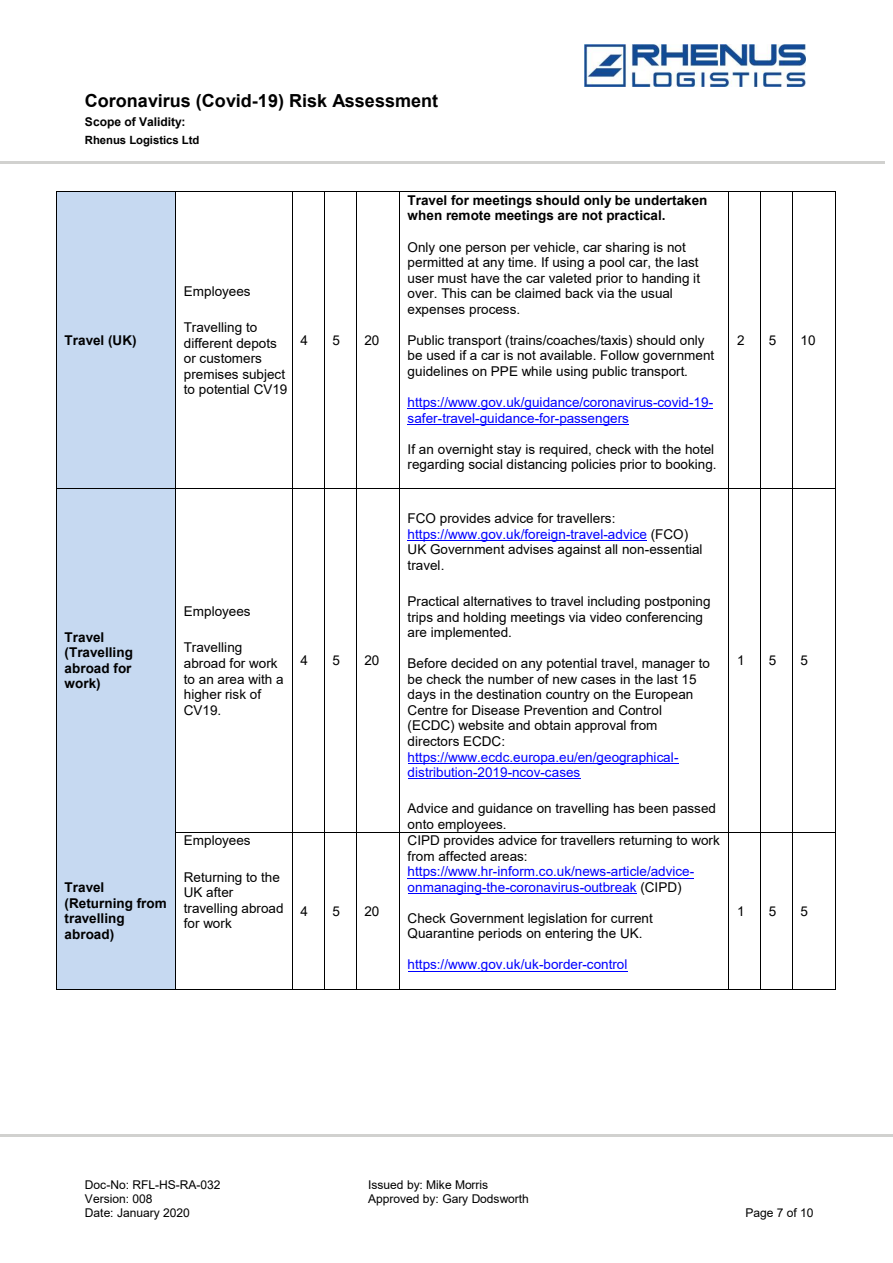
<style>
.page{position:relative;width:893px;height:1263px;background:#fff}
.page>*{position:absolute;margin:0;border:0;box-sizing:border-box;transform-origin:0 0}
.t1{font:700 18px "Arial";color:#000}
.t2{font:13.5px/15.6px "Arial";letter-spacing:.005em;color:#000}
.t3{font:13.5px/15.5px "Arial";letter-spacing:.005em;color:#00f}
.t4{font:700 13.5px/15.6px "Arial";color:#000}
.t5{font:12px "Arial";letter-spacing:-.005em;color:#000}
.t6{font:700 12px "Arial";color:#000}
.t7{font:700 11.4px "Arial";letter-spacing:-.01em;color:#000}
.s1{color:#00f}
.s2{color:#000}
</style>
<div class="page">
<hr style="left:0;top:1134px;width:893px;height:3px;background:#d1d1cf">
<img style="left:584px;top:45px;width:221px;height:42px">
<hr style="left:0;top:161px;width:885px;height:3px;background:#d1d1cf">
<div style="left:57px;top:192px;width:118px;height:296px;background:#c6d9f1"></div>
<hr style="left:408px;top:408px;width:305px;height:1px;background:#00f">
<hr style="left:408px;top:424px;width:221px;height:1px;background:#00f">
<hr style="left:57px;top:191px;width:118px;height:1px;background:#000">
<hr style="left:176px;top:191px;width:116px;height:1px;background:#000">
<hr style="left:293px;top:191px;width:31px;height:1px;background:#000">
<hr style="left:325px;top:191px;width:31px;height:1px;background:#000">
<hr style="left:357px;top:191px;width:42px;height:1px;background:#000">
<hr style="left:400px;top:191px;width:328px;height:1px;background:#000">
<hr style="left:729px;top:191px;width:31px;height:1px;background:#000">
<hr style="left:761px;top:191px;width:31px;height:1px;background:#000">
<hr style="left:793px;top:191px;width:42px;height:1px;background:#000">
<hr style="left:56px;top:192px;width:1px;height:296px;background:#000">
<hr style="left:175px;top:192px;width:1px;height:296px;background:#000">
<hr style="left:292px;top:192px;width:1px;height:296px;background:#000">
<hr style="left:324px;top:192px;width:1px;height:296px;background:#000">
<hr style="left:356px;top:192px;width:1px;height:296px;background:#000">
<hr style="left:399px;top:192px;width:1px;height:296px;background:#000">
<hr style="left:728px;top:192px;width:1px;height:296px;background:#000">
<hr style="left:760px;top:192px;width:1px;height:296px;background:#000">
<hr style="left:792px;top:192px;width:1px;height:296px;background:#000">
<hr style="left:835px;top:192px;width:1px;height:296px;background:#000">
<div style="left:57px;top:489px;width:118px;height:343px;background:#c6d9f1"></div>
<hr style="left:408px;top:540px;width:239px;height:1px;background:#00f">
<hr style="left:408px;top:763px;width:271px;height:1px;background:#00f">
<hr style="left:408px;top:778px;width:172px;height:1px;background:#00f">
<hr style="left:57px;top:488px;width:118px;height:1px;background:#000">
<hr style="left:176px;top:488px;width:116px;height:1px;background:#000">
<hr style="left:293px;top:488px;width:31px;height:1px;background:#000">
<hr style="left:325px;top:488px;width:31px;height:1px;background:#000">
<hr style="left:357px;top:488px;width:42px;height:1px;background:#000">
<hr style="left:400px;top:488px;width:328px;height:1px;background:#000">
<hr style="left:729px;top:488px;width:31px;height:1px;background:#000">
<hr style="left:761px;top:488px;width:31px;height:1px;background:#000">
<hr style="left:793px;top:488px;width:42px;height:1px;background:#000">
<hr style="left:56px;top:489px;width:1px;height:343px;background:#000">
<hr style="left:175px;top:489px;width:1px;height:343px;background:#000">
<hr style="left:292px;top:489px;width:1px;height:343px;background:#000">
<hr style="left:324px;top:489px;width:1px;height:343px;background:#000">
<hr style="left:356px;top:489px;width:1px;height:343px;background:#000">
<hr style="left:399px;top:489px;width:1px;height:343px;background:#000">
<hr style="left:728px;top:489px;width:1px;height:343px;background:#000">
<hr style="left:760px;top:489px;width:1px;height:343px;background:#000">
<hr style="left:792px;top:489px;width:1px;height:343px;background:#000">
<hr style="left:835px;top:489px;width:1px;height:343px;background:#000">
<div style="left:57px;top:832px;width:118px;height:157px;background:#c6d9f1"></div>
<hr style="left:408px;top:878px;width:286px;height:1px;background:#00f">
<hr style="left:408px;top:893px;width:229px;height:1px;background:#00f">
<hr style="left:408px;top:970px;width:219px;height:1px;background:#00f">
<hr style="left:176px;top:832px;width:116px;height:1px;background:#000">
<hr style="left:293px;top:832px;width:31px;height:1px;background:#000">
<hr style="left:325px;top:832px;width:31px;height:1px;background:#000">
<hr style="left:357px;top:832px;width:42px;height:1px;background:#000">
<hr style="left:400px;top:832px;width:328px;height:1px;background:#000">
<hr style="left:729px;top:832px;width:31px;height:1px;background:#000">
<hr style="left:761px;top:832px;width:31px;height:1px;background:#000">
<hr style="left:793px;top:832px;width:42px;height:1px;background:#000">
<hr style="left:56px;top:833px;width:1px;height:156px;background:#000">
<hr style="left:57px;top:989px;width:118px;height:1px;background:#000">
<hr style="left:175px;top:833px;width:1px;height:156px;background:#000">
<hr style="left:176px;top:989px;width:116px;height:1px;background:#000">
<hr style="left:292px;top:833px;width:1px;height:156px;background:#000">
<hr style="left:293px;top:989px;width:31px;height:1px;background:#000">
<hr style="left:324px;top:833px;width:1px;height:156px;background:#000">
<hr style="left:325px;top:989px;width:31px;height:1px;background:#000">
<hr style="left:356px;top:833px;width:1px;height:156px;background:#000">
<hr style="left:357px;top:989px;width:42px;height:1px;background:#000">
<hr style="left:399px;top:833px;width:1px;height:156px;background:#000">
<hr style="left:400px;top:989px;width:328px;height:1px;background:#000">
<hr style="left:728px;top:833px;width:1px;height:156px;background:#000">
<hr style="left:729px;top:989px;width:31px;height:1px;background:#000">
<hr style="left:760px;top:833px;width:1px;height:156px;background:#000">
<hr style="left:761px;top:989px;width:31px;height:1px;background:#000">
<hr style="left:792px;top:833px;width:1px;height:156px;background:#000">
<hr style="left:793px;top:989px;width:42px;height:1px;background:#000">
<hr style="left:835px;top:833px;width:1px;height:156px;background:#000">
<h1 class="t1" style="left:85px;top:88px;width:355px">Coronavirus (Covid-19) Risk Assessment</h1>
<p class="t6" style="left:85px;top:113px;width:102px">Scope of Validity:</p>
<p class="t7" style="left:85px;top:132px;width:116px">Rhenus Logistics Ltd</p>
<p class="t4" style="left:65px;top:333px;width:73px">Travel (UK)</p>
<p class="t2" style="left:184px;top:284px;width:68px">Employees</p>
<p class="t2" style="left:184px;top:320px;width:105px">Travelling to different depots or customers premises subject to potential CV19</p>
<p class="t2" style="left:301px;top:333px;width:9px">4</p>
<p class="t2" style="left:333px;top:333px;width:9px">5</p>
<p class="t2" style="left:364px;top:333px;width:17px">20</p>
<p class="t4" style="left:65px;top:629px;width:70px">Travel (Travelling abroad for work)</p>
<p class="t2" style="left:184px;top:604px;width:68px">Employees</p>
<p class="t2" style="left:184px;top:640px;width:101px">Travelling abroad for work to an area with a higher risk of<br>CV19.</p>
<p class="t2" style="left:301px;top:653px;width:9px">4</p>
<p class="t2" style="left:333px;top:653px;width:9px">5</p>
<p class="t2" style="left:364px;top:653px;width:17px">20</p>
<p class="t4" style="left:65px;top:880px;width:104px">Travel (Returning from travelling abroad)</p>
<p class="t2" style="left:184px;top:833px;width:68px">Employees</p>
<p class="t2" style="left:184px;top:869px;width:101px">Returning to the<br>UK after travelling abroad for work</p>
<p class="t2" style="left:301px;top:903px;width:9px">4</p>
<p class="t2" style="left:333px;top:903px;width:9px">5</p>
<p class="t2" style="left:364px;top:903px;width:17px">20</p>
<p class="t4" style="left:408px;top:192px;width:301px">Travel for meetings should only be undertaken when remote meetings are not practical.</p>
<p class="t2" style="left:408px;top:239px;width:294px">Only one person per vehicle, car sharing is not permitted at any time. If using a pool car, the last user must have the car valeted prior to handing it over. This can be claimed back via the usual expenses process.</p>
<p class="t2" style="left:408px;top:332px;width:308px">Public transport (trains/coaches/taxis) should only be used if a car is not available. Follow government guidelines on PPE while using public transport.</p>
<p class="t3" style="left:408px;top:394px;width:307px">https://www.gov.uk/guidance/coronavirus-covid-19- safer-travel-guidance-for-passengers</p>
<p class="t2" style="left:408px;top:441px;width:311px">If an overnight stay is required, check with the hotel regarding social distancing policies prior to booking.</p>
<p class="t2" style="left:408px;top:510px;width:296px">FCO provides advice for travellers: <span class="s1">https://www.gov.uk/foreign-travel-advice</span> (FCO)<br>UK Government advises against all non-essential travel.</p>
<p class="t2" style="left:408px;top:594px;width:304px">Practical alternatives to travel including postponing trips and holding meetings via video conferencing are implemented.</p>
<p class="t2" style="left:408px;top:656px;width:304px">Before decided on any potential travel, manager to be check the number of new cases in the last 15 days in the destination country on the European Centre for Disease Prevention and Control (ECDC) website and obtain approval from directors ECDC:</p>
<p class="t3" style="left:408px;top:749px;width:273px">https://www.ecdc.europa.eu/en/geographical&shy;distribution-2019-ncov-cases</p>
<p class="t2" style="left:408px;top:801px;width:310px">Advice and guidance on travelling has been passed onto employees.</p>
<p class="t2" style="left:408px;top:833px;width:314px">CIPD provides advice for travellers returning to work from affected areas:</p>
<p class="t3" style="left:408px;top:864px;width:288px">https://www.hr-inform.co.uk/news-article/advice&shy;onmanaging-the-coronavirus-outbreak <span class="s2">(CIPD)</span></p>
<p class="t2" style="left:408px;top:910px;width:247px">Check Government legislation for current<br>Quarantine periods on entering the UK.</p>
<p class="t3" style="left:408px;top:957px;width:221px">https://www.gov.uk/uk-border-control</p>
<p class="t2" style="left:737px;top:333px;width:9px">2</p>
<p class="t2" style="left:769px;top:333px;width:9px">5</p>
<p class="t2" style="left:801px;top:333px;width:17px">10</p>
<p class="t2" style="left:737px;top:653px;width:9px">1</p>
<p class="t2" style="left:769px;top:653px;width:9px">5</p>
<p class="t2" style="left:801px;top:653px;width:9px">5</p>
<p class="t2" style="left:737px;top:903px;width:9px">1</p>
<p class="t2" style="left:769px;top:903px;width:9px">5</p>
<p class="t2" style="left:801px;top:903px;width:9px">5</p>
<p class="t5" style="left:85px;top:1176px;width:137px">Doc-No: RFL-HS-RA-032</p>
<p class="t5" style="left:368px;top:1176px;width:122px">Issued by: Mike Morris</p>
<p class="t5" style="left:85px;top:1190px;width:69px">Version: 008</p>
<p class="t5" style="left:368px;top:1190px;width:162px">Approved by: Gary Dodsworth</p>
<p class="t5" style="left:85px;top:1204px;width:106px">Date: January 2020</p>
<p class="t5" style="left:745px;top:1204px;width:70px">Page 7 of 10</p>
</div>
